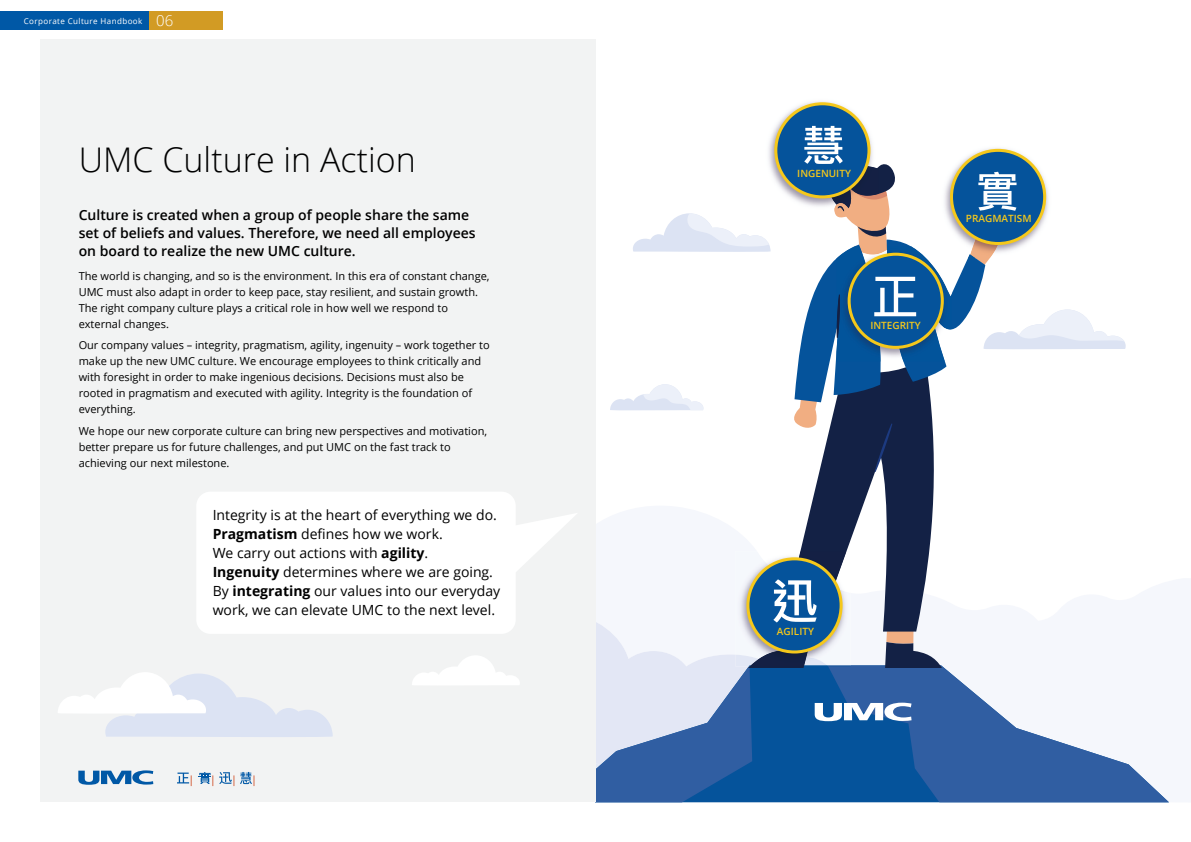
<style>
.page{position:relative;width:1191px;height:842px;background:#fff}
.page>*{position:absolute;margin:0;border:0;box-sizing:border-box;transform-origin:0 0}
.t1{font:300 34px "Open Sans";color:#000}
.t2{font:14px/19px "Open Sans";color:#000}
.t3{font:600 14px/18px "Open Sans";color:#000}
.t4{font:11px/16px "Open Sans";color:#000}
.t5{font:600 10px "Open Sans";color:#f5c81b}
.t6{font:8px "Open Sans";letter-spacing:.05em;color:#fff}
.s1{font-weight:300;font-size:15px}
.s2{font-weight:700}
</style>
<div class="page">
<svg style="left:942px;top:666px;width:227px;height:136px;fill:#f5f7fc"></svg>
<svg style="left:800px;top:472px;width:134px;height:85px;fill:#132145"></svg>
<svg style="left:610px;top:102px;width:515px;height:370px"></svg>
<img style="left:846px;top:551px;width:4px;height:6px">
<img style="left:799px;top:551px;width:47px;height:6px">
<svg style="left:595px;top:557px;width:347px;height:245px"></svg>
<div style="left:40px;top:40px;width:555px;height:762px;background:#f2f3f3"></div>
<svg style="left:240px;top:772px;width:15px;height:14px"></svg>
<svg style="left:219px;top:772px;width:15px;height:14px"></svg>
<svg style="left:177px;top:772px;width:15px;height:14px"></svg>
<svg style="left:199px;top:772px;width:14px;height:14px"></svg>
<svg style="left:78px;top:770px;width:75px;height:15px"></svg>
<svg style="left:197px;top:492px;width:380px;height:142px;fill:#fff"></svg>
<svg style="left:58px;top:672px;width:275px;height:65px"></svg>
<svg style="left:412px;top:656px;width:108px;height:29px"></svg>
<div style="left:0;top:11px;width:172px;height:19px;background:#0058a6"></div>
<div style="left:149px;top:11px;width:74px;height:19px;background:#d29b24"></div>
<p class="t6" style="left:24px;top:16px;width:151px">Corporate Culture Handbook <span class="s1">06</span></p>
<h1 class="t1" style="left:79px;top:137px;width:338px">UMC Culture in Action</h1>
<p class="t3" style="left:79px;top:205px;width:398px">Culture is created when a group of people share the same set of beliefs and values. Therefore, we need all employees on board to realize the new UMC culture.</p>
<p class="t4" style="left:79px;top:267px;width:412px">The world is changing, and so is the environment. In this era of constant change, UMC must also adapt in order to keep pace, stay resilient, and sustain growth.<br>The right company culture plays a critical role in how well we respond to external changes.</p>
<p class="t4" style="left:79px;top:337px;width:412px">Our company values – integrity, pragmatism, agility, ingenuity – work together to make up the new UMC culture. We encourage employees to think critically and with foresight in order to make ingenious decisions. Decisions must also be rooted in pragmatism and executed with agility. Integrity is the foundation of everything.</p>
<p class="t4" style="left:79px;top:423px;width:410px">We hope our new corporate culture can bring new perspectives and motivation, better prepare us for future challenges, and put UMC on the fast track to achieving our next milestone.</p>
<p class="t2" style="left:213px;top:505px;width:289px">Integrity is at the heart of everything we do.<br><span class="s2">Pragmatism</span> defines how we work.<br>We carry out actions with <span class="s2">agility</span>.<br><span class="s2">Ingenuity</span> determines where we are going.<br>By <span class="s2">integrating</span> our values into our everyday work, we can elevate UMC to the next level.</p>
<p class="t5" style="left:797px;top:166px;width:55px">INGENUITY</p>
<p class="t5" style="left:870px;top:319px;width:52px">INTEGRITY</p>
<p class="t5" style="left:966px;top:212px;width:67px">PRAGMATISM</p>
<p class="t5" style="left:777px;top:625px;width:38px">AGILITY</p>
</div>
